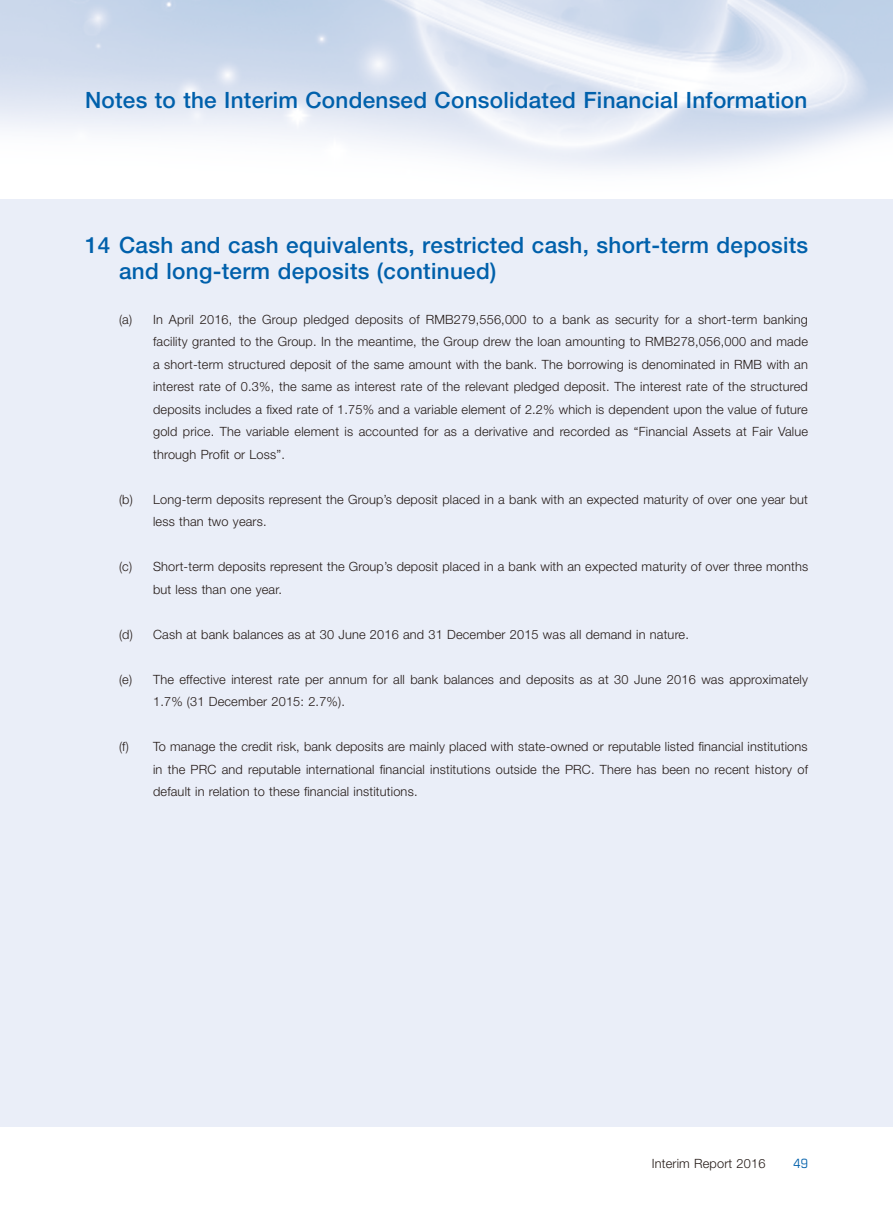
<style>
.page{position:relative;width:893px;height:1212px;background:#fff}
.page>*{position:absolute;margin:0;border:0;box-sizing:border-box;transform-origin:0 0}
.t1{font:500 22.5px/25.5px "Helvetica Neue";letter-spacing:.015em;color:#0060ab}
.t2{font:300 12.75px/22.5px "Helvetica Neue";letter-spacing:.015em;color:#231916}
.t3{font:condensed 12.75px "Eurostile";color:#0060ab}
</style>
<div class="page">
<div style="left:0;top:200px;width:893px;height:927px;background:#eaeef8"></div>
<h1 class="t1" style="left:85px;top:87px;width:724px">Notes to the Interim Condensed Consolidated Financial Information</h1>
<h1 class="t1" style="left:119px;top:232px;width:691px;text-indent:-34px">14 Cash and cash equivalents, restricted cash, short-term deposits and long-term deposits (continued)</h1>
<p class="t2" style="left:153px;top:308px;width:657px;text-align:justify;text-indent:-34px">(a) In April 2016, the Group pledged deposits of RMB279,556,000 to a bank as security for a short-term banking facility granted to the Group. In the meantime, the Group drew the loan amounting to RMB278,056,000 and made a short-term structured deposit of the same amount with the bank. The borrowing is denominated in RMB with an interest rate of 0.3%, the same as interest rate of the relevant pledged deposit. The interest rate of the structured deposits includes a fixed rate of 1.75% and a variable element of 2.2% which is dependent upon the value of future gold price. The variable element is accounted for as a derivative and recorded as “Financial Assets at Fair Value through Profit or Loss”.</p>
<p class="t2" style="left:153px;top:488px;width:656px;text-indent:-34px">(b) Long-term deposits represent the Group’s deposit placed in a bank with an expected maturity of over one year but less than two years.</p>
<p class="t2" style="left:153px;top:555px;width:657px;text-indent:-34px">(c) Short-term deposits represent the Group’s deposit placed in a bank with an expected maturity of over three months but less than one year.</p>
<p class="t2" style="left:119px;top:623px;width:571px">(d) Cash at bank balances as at 30 June 2016 and 31 December 2015 was all demand in nature.</p>
<p class="t2" style="left:153px;top:668px;width:656px;text-indent:-34px">(e) The effective interest rate per annum for all bank balances and deposits as at 30 June 2016 was approximately<br>1.7% (31 December 2015: 2.7%).</p>
<p class="t2" style="left:153px;top:735px;width:656px;text-align:justify;text-indent:-34px">(f) To manage the credit risk, bank deposits are mainly placed with state-owned or reputable listed financial institutions in the PRC and reputable international financial institutions outside the PRC. There has been no recent history of default in relation to these financial institutions.</p>
<p class="t2" style="left:652px;top:1151px;width:115px">Interim Report 2016</p>
<p class="t3" style="left:794px;top:1155px;width:16px">49</p>
</div>
